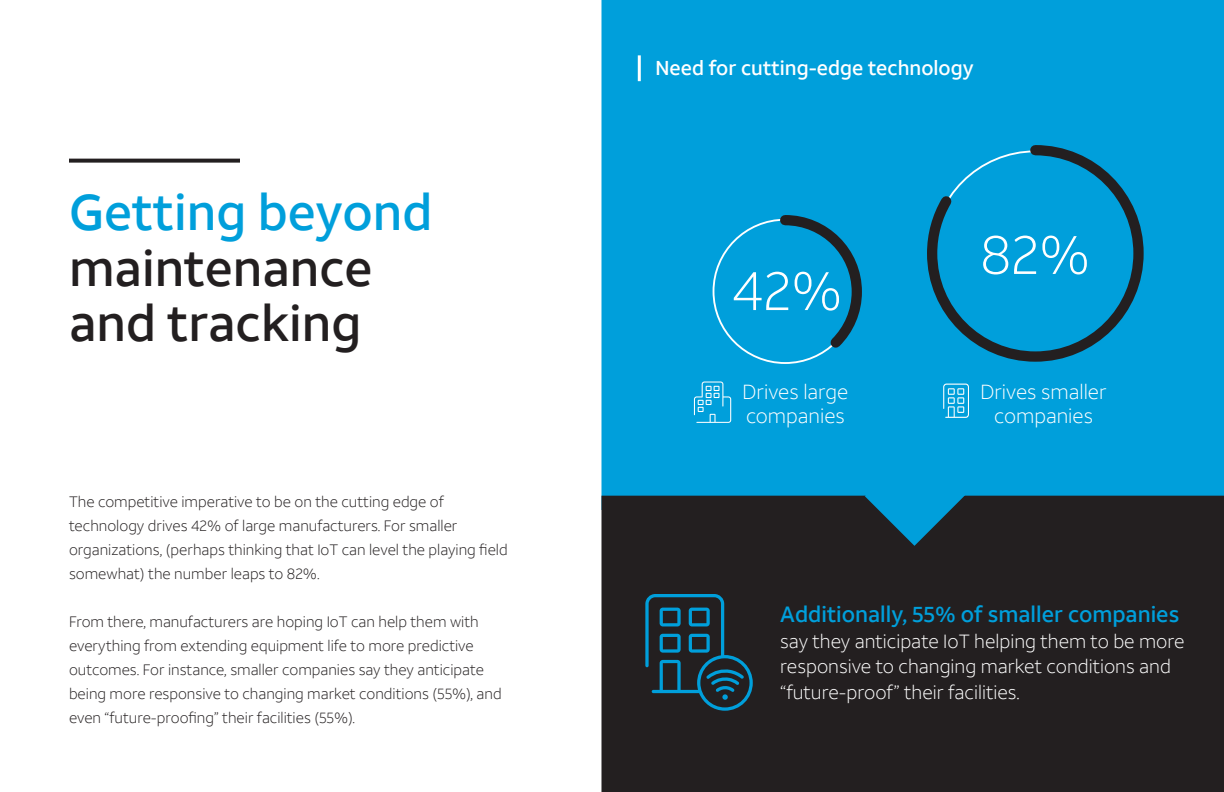
<style>
.page{position:relative;width:1224px;height:792px;background:#fff}
.page>*{position:absolute;margin:0;border:0;box-sizing:border-box;transform-origin:0 0}
.t1{font:300 54.8px "ATT Aleck Sans";color:#fff}
.t2{font:500 50px/55.5px "ATT Aleck Sans";color:#231f20}
.t3{font:500 22px "ATT Aleck Sans";color:#009fdb}
.t4{font:300 20.3px/24.4px "ATT Aleck Sans";color:#fff}
.t5{font:500 20px "ATT Aleck Sans";color:#fff}
.t6{font:300 19px/25.6px "ATT Aleck Sans";color:#fff}
.t7{font:300 15px/24px "ATT Aleck Sans";color:#231f20}
.s1{color:#009fdb}
</style>
<div class="page">
<svg style="left:69px;top:159px;width:171px;height:4px"></svg>
<div style="left:601px;top:0;width:623px;height:496px;background:#009fdb"></div>
<div style="left:601px;top:496px;width:623px;height:296px;background:#231f20"></div>
<svg style="left:775px;top:210px;width:92px;height:147px;background:#058ec1"></svg>
<svg style="left:865px;top:445px;width:100px;height:101px;background:#087fac"></svg>
<svg style="left:922px;top:140px;width:227px;height:227px;background:#0491c7"></svg>
<hr style="left:638px;top:55px;width:3px;height:26px;background:#fff">
<svg style="left:645px;top:594px;width:108px;height:117px;background:#1b3a48"></svg>
<svg style="left:694px;top:382px;width:37px;height:41px;background:#30b1e1"></svg>
<svg style="left:943px;top:384px;width:26px;height:34px"></svg>
<p class="t2" style="left:69px;top:185px;width:365px"><span class="s1">Getting beyond </span>maintenance and tracking</p>
<p class="t7" style="left:69px;top:490px;width:440px">The competitive imperative to be on the cutting edge of technology drives 42% of large manufacturers. For smaller organizations, (perhaps thinking that IoT can level the playing field somewhat) the number leaps to 82%.</p>
<p class="t7" style="left:69px;top:610px;width:434px">From there, manufacturers are hoping IoT can help them with everything from extending equipment life to more predictive outcomes. For instance, smaller companies say they anticipate being more responsive to changing market conditions (55%), and even “future-proofing” their facilities (55%).</p>
<p class="t5" style="left:655px;top:55px;width:320px">Need for cutting-edge technology</p>
<p class="t1" style="left:732px;top:258px;width:112px">42%</p>
<p class="t1" style="left:980px;top:222px;width:112px">82%</p>
<p class="t4" style="left:743px;top:379px;width:107px">Drives large companies</p>
<p class="t4" style="left:980px;top:379px;width:128px;text-align:center">Drives smaller companies</p>
<p class="t3" style="left:780px;top:600px;width:401px">Additionally, 55% of smaller companies</p>
<p class="t6" style="left:780px;top:628px;width:406px">say they anticipate IoT helping them to be more responsive to changing market conditions and “future-proof” their facilities.</p>
</div>
